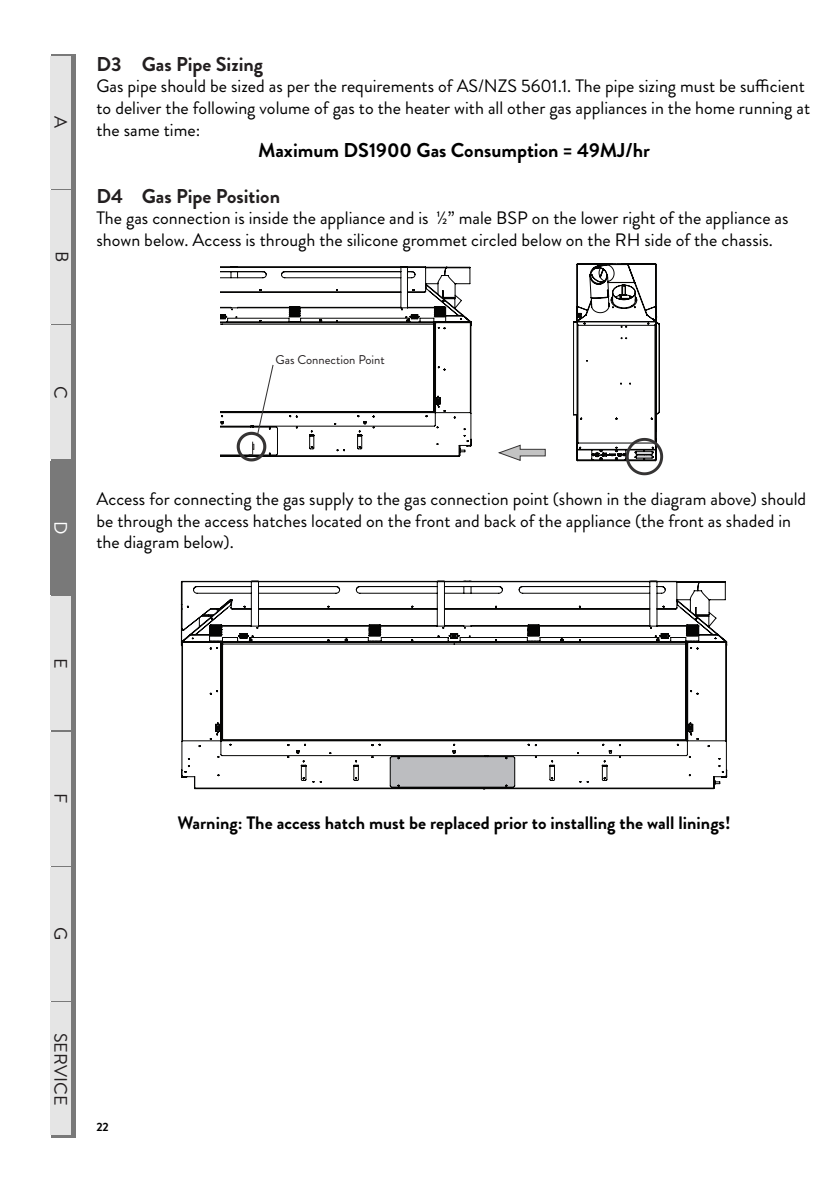
<style>
.page{position:relative;width:840px;height:1191px;background:#fff}
.page>*{position:absolute;margin:0;border:0;box-sizing:border-box;transform-origin:0 0}
.Bold_Paragraph_Mod{font:700 20px "Brandon Grotesque";color:#000}
.t1{font:700 20px "Brandon Grotesque";color:#231f20}
.Paragraph{font:18px/21.6px "Brandon Grotesque";color:#000}
.Paragraph-2{font:700 18px "Brandon Grotesque";color:#000}
.t2{font:18px "Brandon Grotesque";color:#231f20}
.t3{font:18px "Brandon Grotesque";color:#fff}
.t4{font:12.6px "Brandon Grotesque";color:#231f20}
.t5{font:700 12px "Brandon Grotesque";color:#000}
</style>
<div class="page">
<div style="left:51px;top:54px;width:24px;height:1083px;background:#797979"></div>
<div style="left:51px;top:56px;width:20px;height:132px;background:#e5e5e5"></div>
<div style="left:51px;top:190px;width:20px;height:134px;background:#e5e5e5"></div>
<div style="left:51px;top:326px;width:20px;height:133px;background:#e5e5e5"></div>
<div style="left:51px;top:596px;width:20px;height:134px;background:#e5e5e5"></div>
<div style="left:51px;top:732px;width:20px;height:133px;background:#e5e5e5"></div>
<div style="left:51px;top:867px;width:20px;height:133px;background:#e5e5e5"></div>
<div style="left:51px;top:1002px;width:20px;height:133px;background:#e5e5e5"></div>
<svg style="left:220px;top:266px;width:252px;height:191px"></svg>
<svg style="left:573px;top:263px;width:89px;height:212px"></svg>
<svg style="left:498px;top:445px;width:47px;height:15px"></svg>
<svg style="left:236px;top:364px;width:38px;height:97px"></svg>
<svg style="left:180px;top:580px;width:547px;height:209px"></svg>
<p class="t2" style="left:73px;top:116px;width:13px;rotate:90deg">A</p>
<p class="t2" style="left:74px;top:251px;width:13px;rotate:90deg">B</p>
<p class="t1" style="left:96px;top:50px;width:168px">D3 Gas Pipe Sizing</p>
<p class="Paragraph" style="left:96px;top:76px;width:714px">Gas pipe should be sized as per the requirements of AS/NZS 5601.1. The pipe sizing must be sufficient to deliver the following volume of gas to the heater with all other gas appliances in the home running at the same time:</p>
<p class="Bold_Paragraph_Mod" style="left:258px;top:136px;width:393px">Maximum DS1900 Gas Consumption = 49MJ/hr</p>
<p class="t1" style="left:96px;top:182px;width:185px">D4 Gas Pipe Position</p>
<p class="Paragraph" style="left:96px;top:208px;width:693px">The gas connection is inside the appliance and is ½” male BSP on the lower right of the appliance as shown below. Access is through the silicone grommet circled below on the RH side of the chassis.</p>
<p class="t2" style="left:73px;top:386px;width:14px;rotate:90deg">C</p>
<p class="t4" style="left:275px;top:350px;width:111px">Gas Connection Point</p>
<p class="t3" style="left:73px;top:521px;width:15px;rotate:90deg">D</p>
<p class="Paragraph" style="left:96px;top:488px;width:711px">Access for connecting the gas supply to the gas connection point (shown in the diagram above) should be through the access hatches located on the front and back of the appliance (the front as shaded in the diagram below).</p>
<p class="t2" style="left:73px;top:658px;width:12px;rotate:90deg">E</p>
<p class="t2" style="left:73px;top:793px;width:12px;rotate:90deg">F</p>
<p class="t2" style="left:73px;top:927px;width:15px;rotate:90deg">G</p>
<p class="t2" style="left:73px;top:1032px;width:74px;rotate:90deg">SERVICE</p>
<p class="t5" style="left:96px;top:1118px;width:14px">22</p>
<p class="Paragraph-2" style="left:177px;top:810px;width:554px">Warning: The access hatch must be replaced prior to installing the wall linings!</p>
</div>
